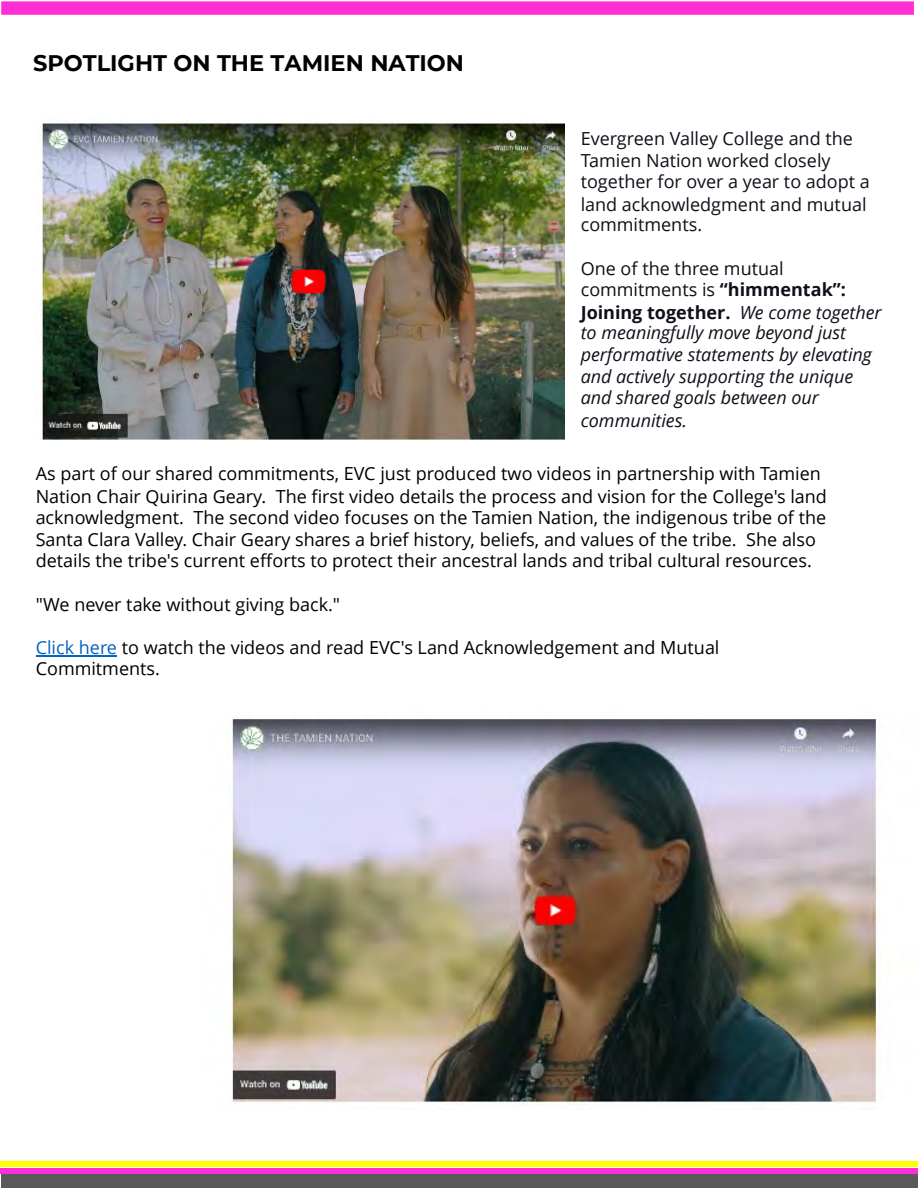
<style>
.page{position:relative;width:918px;height:1188px;background:#fff}
.page>*{position:absolute;margin:0;border:0;box-sizing:border-box;transform-origin:0 0}
.t1{font:700 22.5px "Montserrat";color:#000}
.t2{font:18px/21.8px "Open Sans";color:#000}
.t3{font:18px/21.6px "Open Sans";color:#0e101a}
.t4{font:italic 18px/21.3px "Open Sans";letter-spacing:-.005em;color:#0e101a}
.s1{font-weight:700}
.s2{font-weight:700;font-style:normal}
.s3{color:#0563c1}
</style>
<div class="page">
<div style="left:1px;top:1172px;width:917px;height:16px;background:#595959"></div>
<div style="left:1px;top:1168px;width:917px;height:6px;background:#ff2dd4"></div>
<div style="left:0;top:1161px;width:918px;height:5px;background:#ff0"></div>
<div style="left:3px;top:3px;width:909px;height:10px;background:#ff2dd4"></div>
<div style="left:1px;top:1px;width:913px;height:14px;border:4px solid #ff2dd4"></div>
<img style="left:38px;top:121px;width:527px;height:319px">
<hr style="left:36px;top:656px;width:81px;height:1px;background:#0563c1">
<img style="left:231px;top:719px;width:647px;height:386px">
<p class="t1" style="left:33px;top:50px;width:433px">SPOTLIGHT ON THE TAMIEN NATION</p>
<p class="t3" style="left:581px;top:127px;width:291px">Evergreen Valley College and the<br>Tamien Nation worked closely together for over a year to adopt a</p>
<p class="t3" style="left:581px;top:193px;width:287px;line-height:20.9px">land acknowledgment and mutual commitments.</p>
<p class="t3" style="left:581px;top:258px;width:267px;line-height:20.9px">One of the three mutual commitments is <span class="s1">“himmentak”:</span></p>
<p class="t4" style="left:581px;top:301px;width:302px"><span class="s2">Joining together.</span> We come together to meaningfully move beyond just performative statements by elevating and actively supporting the unique and shared goals between our</p>
<p class="t4" style="left:581px;top:409px;width:108px">communities.</p>
<p class="t2" style="left:36px;top:462px;width:793px">As part of our shared commitments, EVC just produced two videos in partnership with Tamien Nation Chair Quirina Geary. The first video details the process and vision for the College's land acknowledgment. The second video focuses on the Tamien Nation, the indigenous tribe of the Santa Clara Valley. Chair Geary shares a brief history, beliefs, and values of the tribe. She also details the tribe's current efforts to protect their ancestral lands and tribal cultural resources.</p>
<p class="t2" style="left:36px;top:593px;width:306px">"We never take without giving back."</p>
<p class="t2" style="left:36px;top:636px;width:685px;line-height:21.3px"><span class="s3">Click here</span> to watch the videos and read EVC's Land Acknowledgement and Mutual<br>Commitments.</p>
</div>
